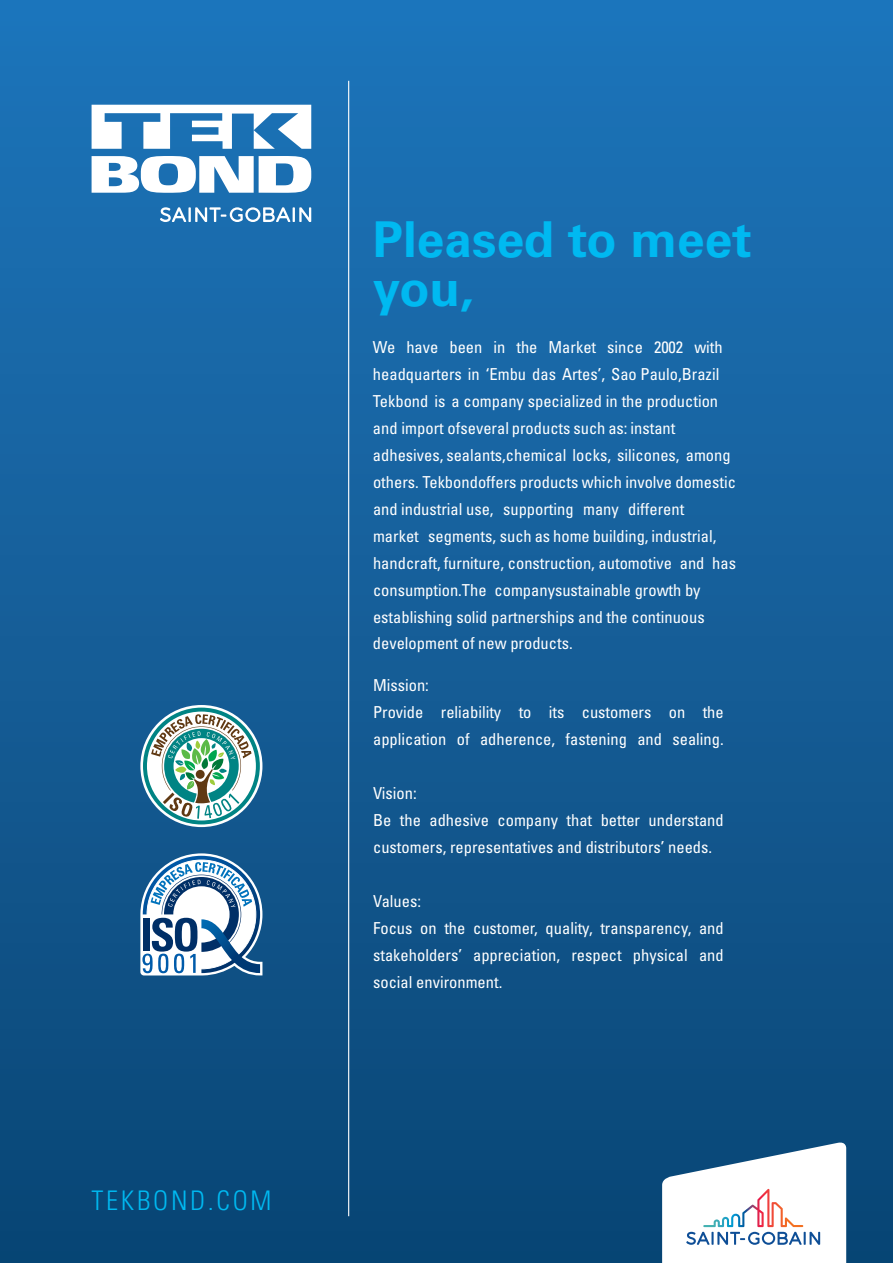
<style>
.page{position:relative;width:893px;height:1263px;background:#fff}
.page>*{position:absolute;margin:0;border:0;box-sizing:border-box;transform-origin:0 0}
.t1{font:700 49.5px/49.5px "Univers LT Std";color:#00b9f1}
.t2{font:300 condensed 27px "Univers LT Std";letter-spacing:.1em;color:#00b9f1}
.t3{font:condensed 16.5px/27px "Univers";color:#fff}
</style>
<div class="page">
<div style="left:0;top:0;width:893px;height:1263px;background:linear-gradient(to bottom,#1e76bc,#0a4574)"></div>
<hr style="left:348px;top:81px;width:1px;height:1135px;background:#fff">
<svg style="left:140px;top:705px;width:122px;height:122px"></svg>
<svg style="left:140px;top:853px;width:122px;height:122px"></svg>
<svg style="left:662px;top:1141px;width:184px;height:122px"></svg>
<svg style="left:92px;top:156px;width:219px;height:37px"></svg>
<svg style="left:160px;top:207px;width:26px;height:15px"></svg>
<hr style="left:188px;top:207px;width:3px;height:15px;background:#fff">
<svg style="left:195px;top:207px;width:116px;height:15px"></svg>
<svg style="left:92px;top:105px;width:219px;height:44px"></svg>
<h2 class="t2" style="left:92px;top:1184px;width:181px">TEKBOND.COM</h2>
<h1 class="t1" style="left:373px;top:215px;width:380px">Pleased to meet you,</h1>
<p class="t3" style="left:373px;top:334px;width:365px">We have been in the Market since 2002 with headquarters in ‘Embu das Artes’, Sao Paulo,Brazil Tekbond is a company specialized in the production and import ofseveral products such as: instant adhesives, sealants,chemical locks, silicones, among others. Tekbondoffers products which involve domestic and industrial use, supporting many different<br>market segments, such as home building, industrial, handcraft, furniture, construction, automotive and has consumption.The companysustainable growth by establishing solid partnerships and the continuous</p>
<p class="t3" style="left:373px;top:629px;width:201px">development of new products.</p>
<p class="t3" style="left:373px;top:671px;width:352px">Mission:<br>Provide reliability to its customers on the application of adherence, fastening and sealing.</p>
<p class="t3" style="left:373px;top:779px;width:352px">Vision:<br>Be the adhesive company that better understand customers, representatives and distributors’ needs.</p>
<p class="t3" style="left:373px;top:887px;width:352px">Values:<br>Focus on the customer, quality, transparency, and stakeholders’ appreciation, respect physical and social environment.</p>
</div>
